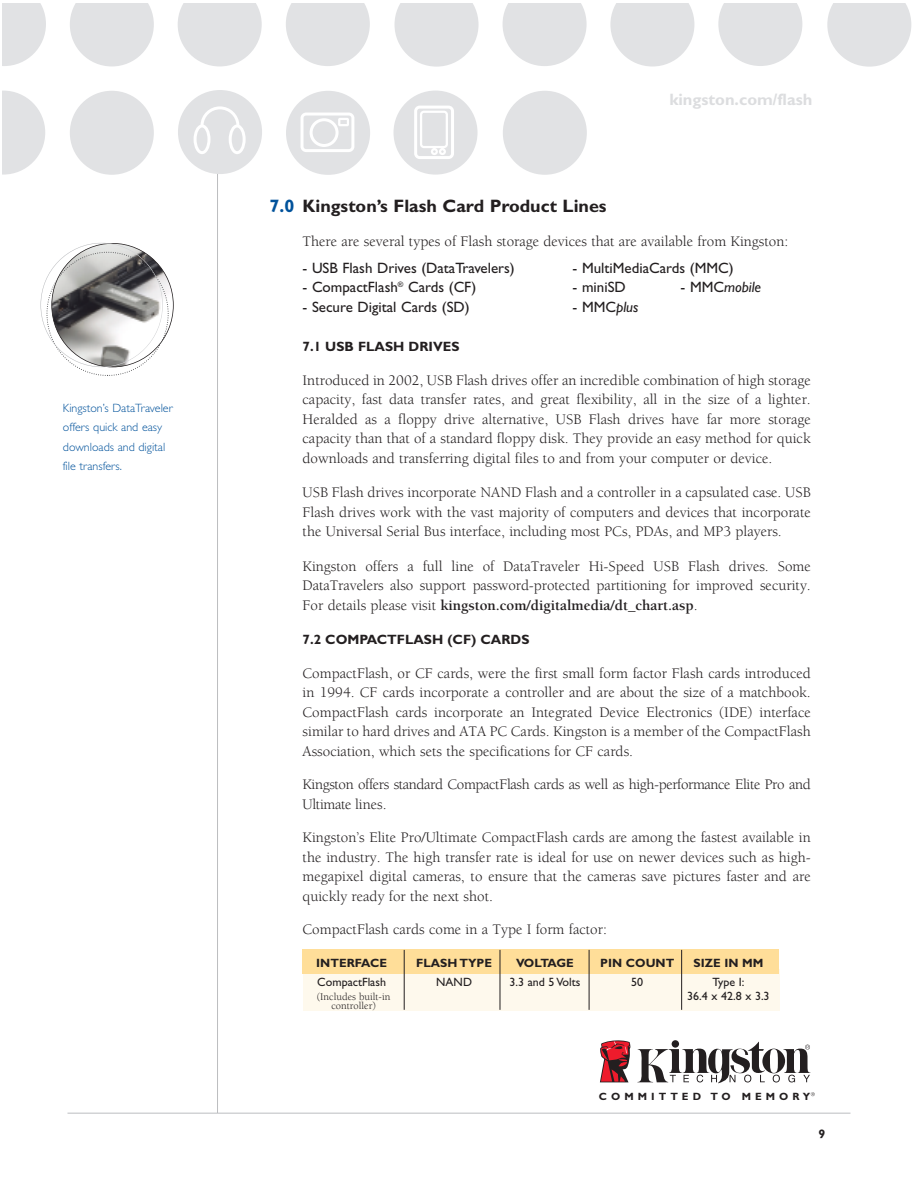
<style>
.page{position:relative;width:918px;height:1188px;background:#fff}
.page>*{position:absolute;margin:0;border:0;box-sizing:border-box;transform-origin:0 0}
.t1{font:700 18px "Gill Sans Std";color:#231f20}
.t2{font:700 18px "Gill Sans Std";color:#01529b}
.t3{font:700 16.5px "Gill Sans Std";color:#dcdddf}
.t4{font:15px/19.5px "Berkeley Std";color:#231f20;text-align:justify}
.t5{font:15px "Gill Sans Std";color:#231f20}
.t6{font:15px/19.5px "Berkeley Std";letter-spacing:-.025em;color:#231f20}
.t7{font:italic 15px "Gill Sans Std";color:#231f20}
.t8{font:700 13.5px "Gill Sans Std";color:#231f20}
.t9{font:700 12.3px "Gill Sans Std";color:#231f20}
.t10{font:300 12px/19.5px "Gill Sans Std";color:#01529b}
.t11{font:12px "Gill Sans Std";color:#231f20}
.t12{font:700 12px "Gill Sans Std";color:#231f20}
.t13{font:700 12px "Gill Sans Std";letter-spacing:-.05em;color:#231f20}
.t14{font:10.5px "Berkeley Std";color:#231f20}
.t15{font:700 10.5px "Gill Sans Std";color:#231f20}
.s1{font-style:normal}
.s2{font-style:italic}
.s3{font-weight:700}
</style>
<div class="page">
<hr style="left:68px;top:1113px;width:783px;height:1px;background:#bcbdc0">
<hr style="left:217px;top:123px;width:1px;height:990px;background:#bcbdc0">
<svg style="left:637px;top:1042px;width:173px;height:41px"></svg>
<svg style="left:600px;top:1040px;width:30px;height:42px"></svg>
<svg style="left:811px;top:1092px;width:4px;height:4px"></svg>
<img style="left:72px;top:243px;width:100px;height:86px">
<svg style="left:46px;top:251px;width:123px;height:125px"></svg>
<svg style="left:3px;top:91px;width:42px;height:84px"></svg>
<svg style="left:3px;top:4px;width:43px;height:62px"></svg>
<div style="left:70px;top:91px;width:84px;height:84px;background:#e1e2e4;border-radius:50%"></div>
<div style="left:503px;top:91px;width:84px;height:84px;background:#e1e2e4;border-radius:50%"></div>
<svg style="left:70px;top:4px;width:84px;height:62px"></svg>
<svg style="left:178px;top:4px;width:84px;height:62px"></svg>
<svg style="left:286px;top:4px;width:84px;height:62px"></svg>
<svg style="left:503px;top:4px;width:84px;height:62px"></svg>
<svg style="left:395px;top:4px;width:84px;height:63px"></svg>
<svg style="left:610px;top:4px;width:84px;height:63px"></svg>
<svg style="left:718px;top:4px;width:84px;height:62px"></svg>
<svg style="left:827px;top:4px;width:84px;height:63px"></svg>
<svg style="left:178px;top:90px;width:84px;height:84px"></svg>
<svg style="left:286px;top:91px;width:84px;height:84px"></svg>
<svg style="left:394px;top:91px;width:84px;height:84px"></svg>
<div style="left:303px;top:969px;width:476px;height:41px;background:#fef9ed"></div>
<div style="left:303px;top:950px;width:476px;height:24px;background:#ffde99"></div>
<hr style="left:404px;top:950px;width:1px;height:60px;background:#231f20">
<hr style="left:500px;top:950px;width:1px;height:60px;background:#231f20">
<hr style="left:589px;top:950px;width:1px;height:60px;background:#231f20">
<hr style="left:681px;top:950px;width:1px;height:60px;background:#231f20">
<p class="t10" style="left:63px;top:399px;width:111px">Kingston’s DataTraveler offers quick and easy downloads and digital file transfers.</p>
<p class="t3" style="left:669px;top:93px;width:145px">kingston.com/flash</p>
<p class="t2" style="left:270px;top:199px;width:26px">7.0</p>
<p class="t1" style="left:303px;top:199px;width:306px">Kingston’s Flash Card Product Lines</p>
<p class="t4" style="left:303px;top:233px;width:487px">There are several types of Flash storage devices that are available from Kingston:</p>
<p class="t5" style="left:303px;top:262px;width:214px">- USB Flash Drives (DataTravelers)</p>
<p class="t5" style="left:573px;top:262px;width:162px">- MultiMediaCards (MMC)</p>
<p class="t5" style="left:303px;top:282px;width:175px">- CompactFlash<sup>®</sup> Cards (CF)</p>
<p class="t5" style="left:573px;top:282px;width:55px">- miniSD</p>
<p class="t7" style="left:681px;top:282px;width:82px"><span class="s1">- MMC</span>mobile</p>
<p class="t5" style="left:303px;top:301px;width:169px">- Secure Digital Cards (SD)</p>
<p class="t5" style="left:573px;top:301px;width:67px">- MMC<span class="s2">plus</span></p>
<p class="t8" style="left:303px;top:341px;width:158px">7.1 USB FLASH DRIVES</p>
<p class="t4" style="left:303px;top:371px;width:510px">Introduced in 2002, USB Flash drives offer an incredible combination of high storage capacity, fast data transfer rates, and great flexibility, all in the size of a lighter.<br>Heralded as a floppy drive alternative, USB Flash drives have far more storage capacity than that of a standard floppy disk. They provide an easy method for quick downloads and transferring digital files to and from your computer or device.</p>
<p class="t4" style="left:303px;top:484px;width:510px">USB Flash drives incorporate NAND Flash and a controller in a capsulated case. USB Flash drives work with the vast majority of computers and devices that incorporate the Universal Serial Bus interface, including most PCs, PDAs, and MP3 players.</p>
<p class="t4" style="left:303px;top:557px;width:510px">Kingston offers a full line of DataTraveler Hi-Speed USB Flash drives. Some DataTravelers also support password-protected partitioning for improved security.<br>For details please visit <span class="s3">kingston.com/digitalmedia/dt_chart.asp</span>.</p>
<p class="t8" style="left:303px;top:634px;width:229px">7.2 COMPACTFLASH (CF) CARDS</p>
<p class="t4" style="left:303px;top:664px;width:510px">CompactFlash, or CF cards, were the first small form factor Flash cards introduced in 1994. CF cards incorporate a controller and are about the size of a matchbook.<br>CompactFlash cards incorporate an Integrated Device Electronics (IDE) interface similar to hard drives and ATA PC Cards. Kingston is a member of the CompactFlash Association, which sets the specifications for CF cards.</p>
<p class="t6" style="left:303px;top:776px;width:510px">Kingston offers standard CompactFlash cards as well as high-performance Elite Pro and<br>Ultimate lines.</p>
<p class="t4" style="left:303px;top:829px;width:510px">Kingston’s Elite Pro/Ultimate CompactFlash cards are among the fastest available in the industry. The high transfer rate is ideal for use on newer devices such as high&shy;megapixel digital cameras, to ensure that the cameras save pictures faster and are quickly ready for the next shot.</p>
<p class="t4" style="left:303px;top:921px;width:306px">CompactFlash cards come in a Type I form factor:</p>
<p class="t12" style="left:316px;top:958px;width:72px">INTERFACE</p>
<p class="t12" style="left:416px;top:958px;width:77px">FLASH TYPE</p>
<p class="t13" style="left:516px;top:958px;width:59px">VOLTAGE</p>
<p class="t12" style="left:600px;top:958px;width:76px">PIN COUNT</p>
<p class="t12" style="left:693px;top:958px;width:71px">SIZE IN MM</p>
<p class="t11" style="left:317px;top:978px;width:70px">CompactFlash</p>
<p class="t11" style="left:436px;top:978px;width:37px">NAND</p>
<p class="t11" style="left:509px;top:978px;width:73px">3.3 and 5 Volts</p>
<p class="t11" style="left:631px;top:978px;width:13px">50</p>
<p class="t11" style="left:712px;top:978px;width:34px">Type I:</p>
<p class="t14" style="left:317px;top:992px;width:75px">(Includes built-in</p>
<p class="t11" style="left:687px;top:991px;width:84px">36.4 x 42.8 x 3.3</p>
<p class="t14" style="left:331px;top:1001px;width:46px">controller)</p>
<p class="t15" style="left:599px;top:1092px;width:213px">COMMITTED TO MEMORY</p>
<p class="t9" style="left:819px;top:1129px;width:8px">9</p>
</div>
